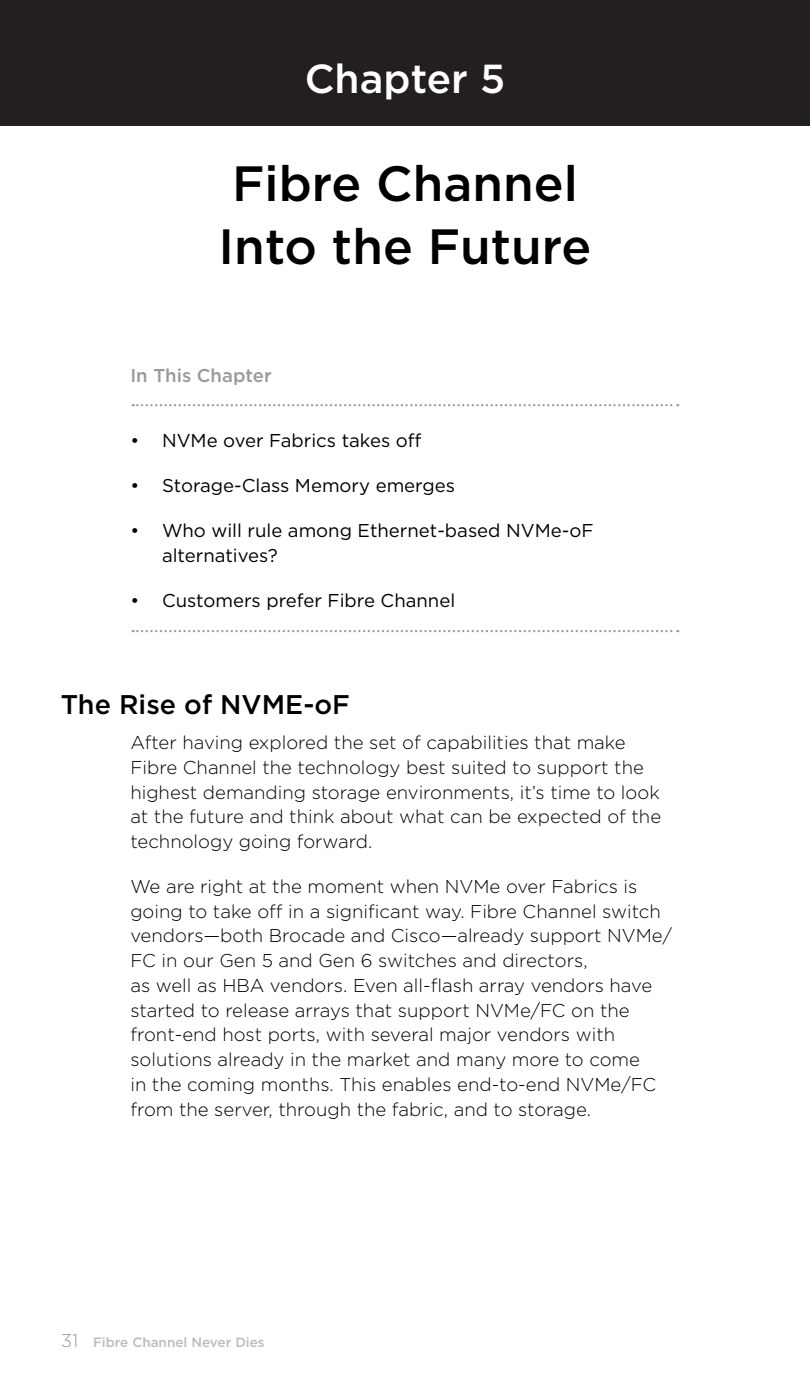
<style>
.page{position:relative;width:810px;height:1377px;background:#fff}
.page>*{position:absolute;margin:0;border:0;box-sizing:border-box;transform-origin:0 0}
.t1{font:500 49.5px/63px "Gotham";color:#000}
.t2{font:500 40.5px "Gotham";color:#fff}
.t3{font:500 27px "Gotham";color:#000}
.t4{font:300 18.45px/24.8px "Gotham";color:#000}
.t5{font:18.45px/24.8px "Gotham";color:#000}
.t6{font:500 18.45px "Gotham";color:#97999b}
.t7{font:500 13.5px "Gotham";color:#bbbcbc}
.s1{font-weight:300;font-size:18.45px;color:#97999b}
</style>
<div class="page">
<div style="left:0;top:0;width:810px;height:126px;background:#231f20"></div>
<svg style="left:133px;top:630px;width:545px;height:2px"></svg>
<svg style="left:133px;top:404px;width:545px;height:2px"></svg>
<h2 class="t2" style="left:305px;top:52px;width:202px">Chapter 5</h2>
<h1 class="t1" style="left:219px;top:152px;width:374px">Fibre Channel<br>Into the Future</h1>
<p class="t6" style="left:130px;top:363px;width:143px">In This Chapter</p>
<p class="t5" style="left:130px;top:428px;width:293px">• NVMe over Fabrics takes off</p>
<p class="t5" style="left:130px;top:473px;width:326px">• Storage-Class Memory emerges</p>
<p class="t5" style="left:162px;top:518px;width:433px;text-indent:-32px">• Who will rule among Ethernet-based NVMe-oF alternatives?</p>
<p class="t5" style="left:130px;top:588px;width:326px">• Customers prefer Fibre Channel</p>
<h3 class="t3" style="left:61px;top:687px;width:291px">The Rise of NVME-oF</h3>
<p class="t4" style="left:130px;top:730px;width:532px">After having explored the set of capabilities that make Fibre Channel the technology best suited to support the highest demanding storage environments, it’s time to look at the future and think about what can be expected of the technology going forward.</p>
<p class="t4" style="left:130px;top:874px;width:543px">We are right at the moment when NVMe over Fabrics is going to take off in a significant way. Fibre Channel switch vendors—both Brocade and Cisco—already support NVMe/ FC in our Gen 5 and Gen 6 switches and directors,<br>as well as HBA vendors. Even all-flash array vendors have started to release arrays that support NVMe/FC on the front-end host ports, with several major vendors with solutions already in the market and many more to come<br>in the coming months. This enables end-to-end NVMe/FC from the server, through the fabric, and to storage.</p>
<p class="t7" style="left:61px;top:1333px;width:205px"><span class="s1">31</span> Fibre Channel Never Dies</p>
</div>
